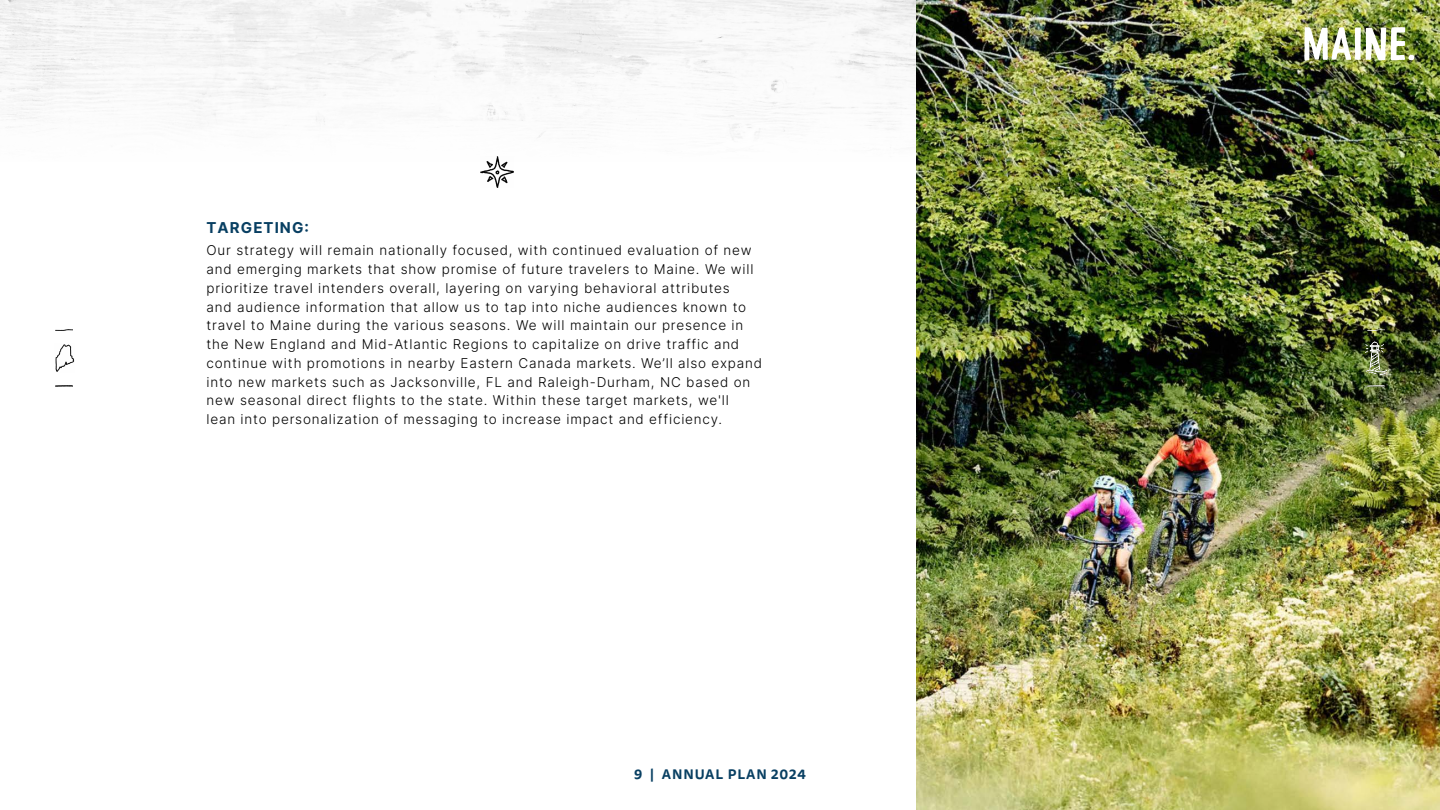
<style>
.page{position:relative;width:1440px;height:810px;background:#fff}
.page>*{position:absolute;margin:0;border:0;box-sizing:border-box;transform-origin:0 0}
.t1{font:15px "Inter";letter-spacing:.07em;color:#083f62}
.t2{font:300 13.5px/18.8px "Inter";letter-spacing:.06em;color:#000}
.t3{font:700 13.5px "Tisa Sans Pro";letter-spacing:.07em;color:#083f62}
</style>
<div class="page">
<img style="left:0;top:0;width:916px;height:157px">
<img style="left:916px;top:0;width:524px;height:810px">
<img style="left:481px;top:157px;width:32px;height:31px">
<img style="left:55px;top:344px;width:19px;height:28px">
<svg style="left:56px;top:329px;width:17px;height:2px"></svg>
<svg style="left:56px;top:386px;width:17px;height:1px"></svg>
<img style="left:1304px;top:27px;width:110px;height:34px">
<img style="left:1366px;top:342px;width:20px;height:32px">
<svg style="left:1367px;top:329px;width:17px;height:2px"></svg>
<svg style="left:1367px;top:386px;width:17px;height:1px"></svg>
<p class="t1" style="left:207px;top:217px;width:104px">TARGETING:</p>
<p class="t2" style="left:206px;top:241px;width:557px">Our strategy will remain nationally focused, with continued evaluation of new and emerging markets that show promise of future travelers to Maine. We will prioritize travel intenders overall, layering on varying behavioral attributes<br>and audience information that allow us to tap into niche audiences known to travel to Maine during the various seasons. We will maintain our presence in the New England and Mid-Atlantic Regions to capitalize on drive traffic and continue with promotions in nearby Eastern Canada markets. We’ll also expand into new markets such as Jacksonville, FL and Raleigh-Durham, NC based on new seasonal direct flights to the state. Within these target markets, we'll<br>lean into personalization of messaging to increase impact and efficiency.</p>
<p class="t3" style="left:634px;top:765px;width:173px">9 | ANNUAL PLAN 2024</p>
</div>
